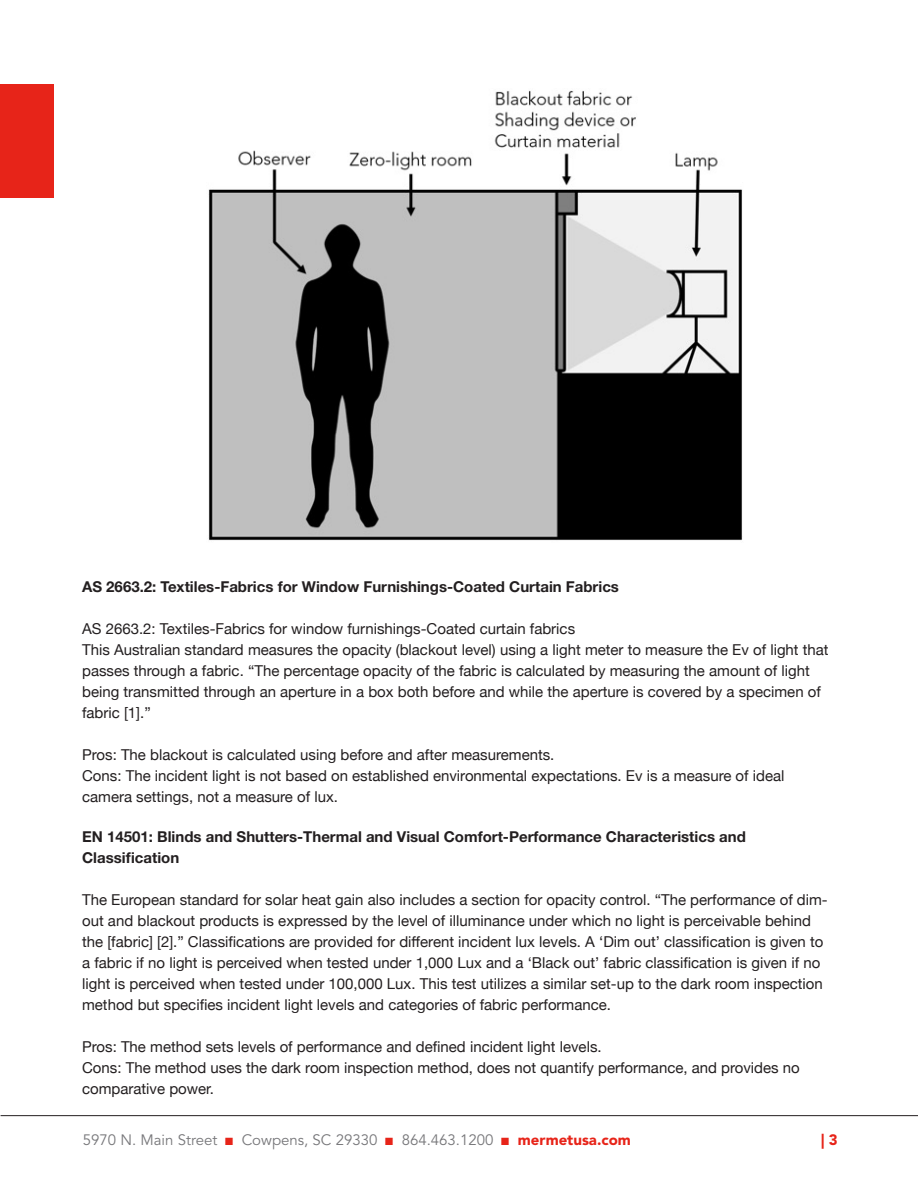
<style>
.page{position:relative;width:918px;height:1188px;background:#fff}
.page>*{position:absolute;margin:0;border:0;box-sizing:border-box;transform-origin:0 0}
.t1{font:15px/21px "Helvetica Neue";color:#231f20}
.t2{font:700 15px/21px "Helvetica Neue LT Std";color:#231f20}
.t3{font:15px "Avenir LT Std";color:#77777a}
.t4{font:900 15px "Avenir LT Std";color:#e72419}
.s1{color:#e72419}
.s2{font-weight:900;color:#e72419}
</style>
<div class="page">
<div style="left:0;top:84px;width:54px;height:114px;background:#e72419"></div>
<hr style="left:1px;top:1115px;width:917px;height:1px;background:#231f20">
<img style="left:208px;top:90px;width:535px;height:451px">
<p class="t2" style="left:82px;top:576px;width:538px">AS 2663.2: Textiles-Fabrics for Window Furnishings-Coated Curtain Fabrics</p>
<p class="t1" style="left:82px;top:619px;width:495px">AS 2663.2: Textiles-Fabrics for window furnishings-Coated curtain fabrics</p>
<p class="t1" style="left:82px;top:640px;width:748px">This Australian standard measures the opacity (blackout level) using a light meter to measure the Ev of light that passes through a fabric. “The percentage opacity of the fabric is calculated by measuring the amount of light being transmitted through an aperture in a box both before and while the aperture is covered by a specimen of fabric [1].”</p>
<p class="t1" style="left:82px;top:745px;width:474px">Pros: The blackout is calculated using before and after measurements.</p>
<p class="t1" style="left:82px;top:766px;width:704px">Cons: The incident light is not based on established environmental expectations. Ev is a measure of ideal camera settings, not a measure of lux.</p>
<p class="t2" style="left:82px;top:826px;width:665px">EN 14501: Blinds and Shutters-Thermal and Visual Comfort-Performance Characteristics and<br>Classification</p>
<p class="t1" style="left:82px;top:890px;width:747px">The European standard for solar heat gain also includes a section for opacity control. “The performance of dim&shy;out and blackout products is expressed by the level of illuminance under which no light is perceivable behind the [fabric] [2].” Classifications are provided for different incident lux levels. A ‘Dim out’ classification is given to a fabric if no light is perceived when tested under 1,000 Lux and a ‘Black out’ fabric classification is given if no light is perceived when tested under 100,000 Lux. This test utilizes a similar set-up to the dark room inspection method but specifies incident light levels and categories of fabric performance.</p>
<p class="t1" style="left:82px;top:1037px;width:521px">Pros: The method sets levels of performance and defined incident light levels.</p>
<p class="t1" style="left:82px;top:1058px;width:719px">Cons: The method uses the dark room inspection method, does not quantify performance, and provides no comparative power.</p>
<p class="t3" style="left:83px;top:1131px;width:550px">5970 N. Main Street <span class="s1">■</span> Cowpens, SC 29330 <span class="s1">■</span> 864.463.1200 <span class="s1">■</span> <span class="s2">mermetusa.com</span></p>
<p class="t4" style="left:821px;top:1131px;width:18px">| 3</p>
</div>
